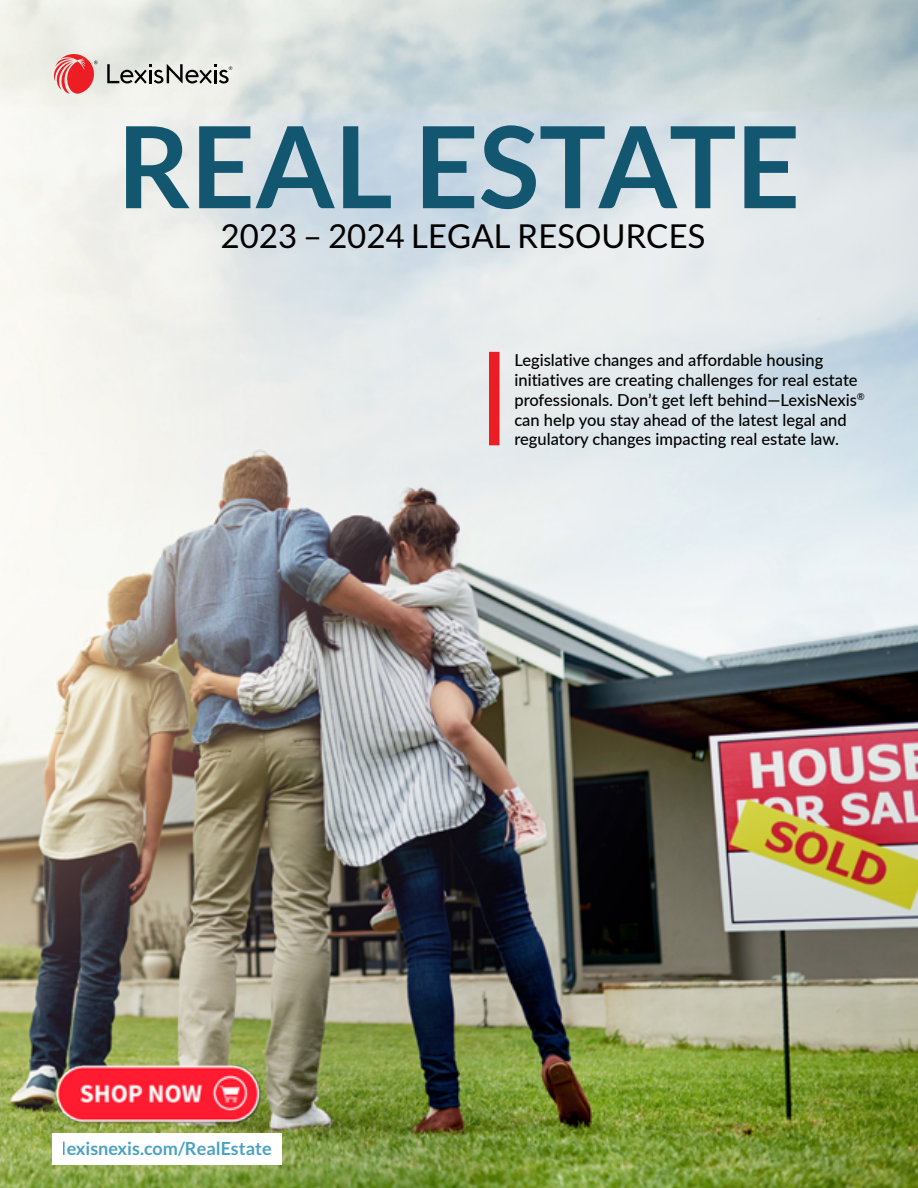
<style>
.page{position:relative;width:918px;height:1188px;background:#fff}
.page>*{position:absolute;margin:0;border:0;box-sizing:border-box;transform-origin:0 0}
.t1{font:700 113.25px "Lato";color:#125670}
.t2{font:33px "Lato";color:#000}
.t3{font:700 18px "Lato";color:#007ba6}
.t4{font:500 16.5px/19.8px "Lato";color:#000}
</style>
<div class="page">
<img style="left:0;top:0;width:918px;height:1188px">
<div style="left:52px;top:1134px;width:230px;height:31px;background:#fff"></div>
<img style="left:40px;top:1065px;width:234px;height:58px">
<div style="left:489px;top:352px;width:11px;height:93px;background:#ed1d24"></div>
<svg style="left:107px;top:64px;width:125px;height:20px;background:#a6a7a3"></svg>
<svg style="left:52px;top:53px;width:46px;height:42px;background:#ea8484"></svg>
<h1 class="t1" style="left:117px;top:102px;width:685px">REAL ESTATE</h1>
<h2 class="t2" style="left:221px;top:217px;width:486px">2023 – 2024 LEGAL RESOURCES</h2>
<p class="t4" style="left:514px;top:350px;width:352px">Legislative changes and affordable housing initiatives are creating challenges for real estate professionals. Don’t get left behind—LexisNexis<sup>® </sup>can help you stay ahead of the latest legal and regulatory changes impacting real estate law.</p>
<p class="t3" style="left:62px;top:1138px;width:211px">lexisnexis.com/RealEstate</p>
</div>
